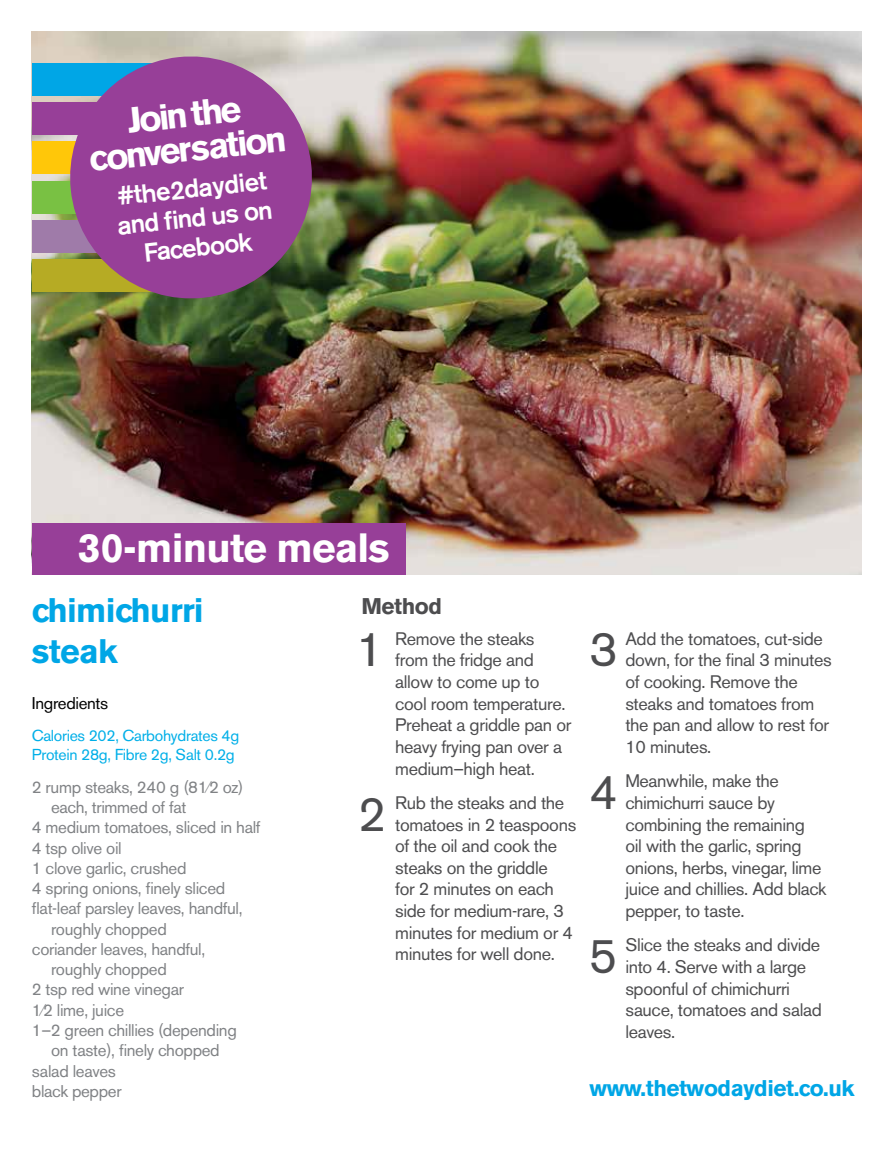
<style>
.page{position:relative;width:893px;height:1149px;background:#fff}
.page>*{position:absolute;margin:0;border:0;box-sizing:border-box;transform-origin:0 0}
.t1{font:48.6px "Akzidenz Grotesk BE";color:#4d4d4f}
.t2{font:700 40.5px "Akzidenz Grotesk BE";letter-spacing:-.02em;color:#fff}
.t3{font:700 35.77px/34.2px "Akzidenz Grotesk BE";color:#fff;text-align:center}
.t4{font:700 33.75px/40.5px "Akzidenz Grotesk BE";letter-spacing:-.02em;color:#00a6e6}
.t5{font:500 26.1px/29.5px "Akzidenz Grotesk BE";color:#fff;text-align:center}
.t6{font:700 22.5px "Akzidenz Grotesk BE";letter-spacing:-.02em;color:#00a6e6}
.t7{font:700 22.5px "Akzidenz Grotesk BE";letter-spacing:-.02em;color:#4d4d4f}
.t8{font:18px/21.6px "Akzidenz Grotesk BE";letter-spacing:-.02em;color:#4d4d4f}
.t9{font:16.88px "Akzidenz Grotesk BE";letter-spacing:-.02em;color:#808285}
.t10{font:16.88px "Akzidenz Grotesk BE";letter-spacing:-.02em;color:#000}
.t11{font:15.75px/18.9px "Akzidenz Grotesk BE";letter-spacing:-.02em;color:#00afe8}
</style>
<div class="page">
<img style="left:32px;top:32px;width:829px;height:542px">
<div style="left:32px;top:523px;width:374px;height:51px;background:#973f98"></div>
<div style="left:32px;top:63px;width:162px;height:32px;background:#00a6e6"></div>
<div style="left:32px;top:102px;width:162px;height:33px;background:#973f98"></div>
<div style="left:32px;top:141px;width:162px;height:33px;background:#ffc709"></div>
<div style="left:32px;top:181px;width:162px;height:32px;background:#79c143"></div>
<div style="left:32px;top:220px;width:162px;height:32px;background:#9f7ba9"></div>
<div style="left:32px;top:259px;width:162px;height:33px;background:#b6ab24"></div>
<svg style="left:64px;top:50px;width:254px;height:254px;background:#92598f"></svg>
<h3 class="t3" style="left:84px;top:108px;width:200px;rotate:-6deg">Join the conversation</h3>
<h3 class="t5" style="left:113px;top:181px;width:157px;rotate:-6deg">#the2daydiet and fi nd us on<br>Facebook</h3>
<h2 class="t2" style="left:78px;top:524px;width:313px">30-minute meals</h2>
<h3 class="t4" style="left:32px;top:590px;width:173px">chimichurri steak</h3>
<p class="t10" style="left:32px;top:693px;width:78px">Ingredients</p>
<p class="t11" style="left:32px;top:725px;width:209px">Calories 202, Carbohydrates 4g<br>Protein 28g, Fibre 2g, Salt 0.2g</p>
<p class="t9" style="left:32px;top:776px;width:213px">2 rump steaks, 240 g (81⁄2 oz)</p>
<p class="t9" style="left:51px;top:796px;width:137px">each, trimmed of fat</p>
<p class="t9" style="left:32px;top:817px;width:230px">4 medium tomatoes, sliced in half</p>
<p class="t9" style="left:32px;top:837px;width:91px">4 tsp olive oil</p>
<p class="t9" style="left:32px;top:857px;width:156px">1 clove garlic, crushed</p>
<p class="t9" style="left:32px;top:877px;width:195px">4 spring onions, finely sliced</p>
<p class="t9" style="left:32px;top:898px;width:212px">flat-leaf parsley leaves, handful,</p>
<p class="t9" style="left:51px;top:918px;width:117px">roughly chopped</p>
<p class="t9" style="left:32px;top:938px;width:175px">coriander leaves, handful,</p>
<p class="t9" style="left:51px;top:958px;width:117px">roughly chopped</p>
<p class="t9" style="left:32px;top:979px;width:154px">2 tsp red wine vinegar</p>
<p class="t9" style="left:32px;top:999px;width:94px">1⁄2 lime, juice</p>
<p class="t9" style="left:32px;top:1019px;width:206px">1–2 green chillies (depending</p>
<p class="t9" style="left:51px;top:1039px;width:170px">on taste), finely chopped</p>
<p class="t9" style="left:32px;top:1060px;width:86px">salad leaves</p>
<p class="t9" style="left:32px;top:1080px;width:91px">black pepper</p>
<p class="t7" style="left:361px;top:592px;width:82px">Method</p>
<h1 class="t1" style="left:356px;top:620px;width:30px">1</h1>
<p class="t8" style="left:395px;top:627px;width:178px">Remove the steaks from the fridge and allow to come up to cool room temperature.<br>Preheat a griddle pan or heavy frying pan over a medium–high heat.</p>
<h1 class="t1" style="left:358px;top:784px;width:30px">2</h1>
<p class="t8" style="left:395px;top:791px;width:183px">Rub the steaks and the tomatoes in 2 teaspoons of the oil and cook the steaks on the griddle<br>for 2 minutes on each side for medium-rare, 3 minutes for medium or 4 minutes for well done.</p>
<h1 class="t1" style="left:590px;top:620px;width:30px">3</h1>
<p class="t8" style="left:625px;top:627px;width:208px">Add the tomatoes, cut-side down, for the final 3 minutes of cooking. Remove the steaks and tomatoes from the pan and allow to rest for<br>10 minutes.</p>
<h1 class="t1" style="left:590px;top:762px;width:30px">4</h1>
<p class="t8" style="left:625px;top:770px;width:203px">Meanwhile, make the chimichurri sauce by combining the remaining<br>oil with the garlic, spring onions, herbs, vinegar, lime juice and chillies. Add black pepper, to taste.</p>
<h1 class="t1" style="left:589px;top:926px;width:30px">5</h1>
<p class="t8" style="left:625px;top:934px;width:198px">Slice the steaks and divide into 4. Serve with a large spoonful of chimichurri sauce, tomatoes and salad leaves.</p>
<p class="t6" style="left:589px;top:1074px;width:267px">www.thetwodaydiet.co.uk</p>
</div>
